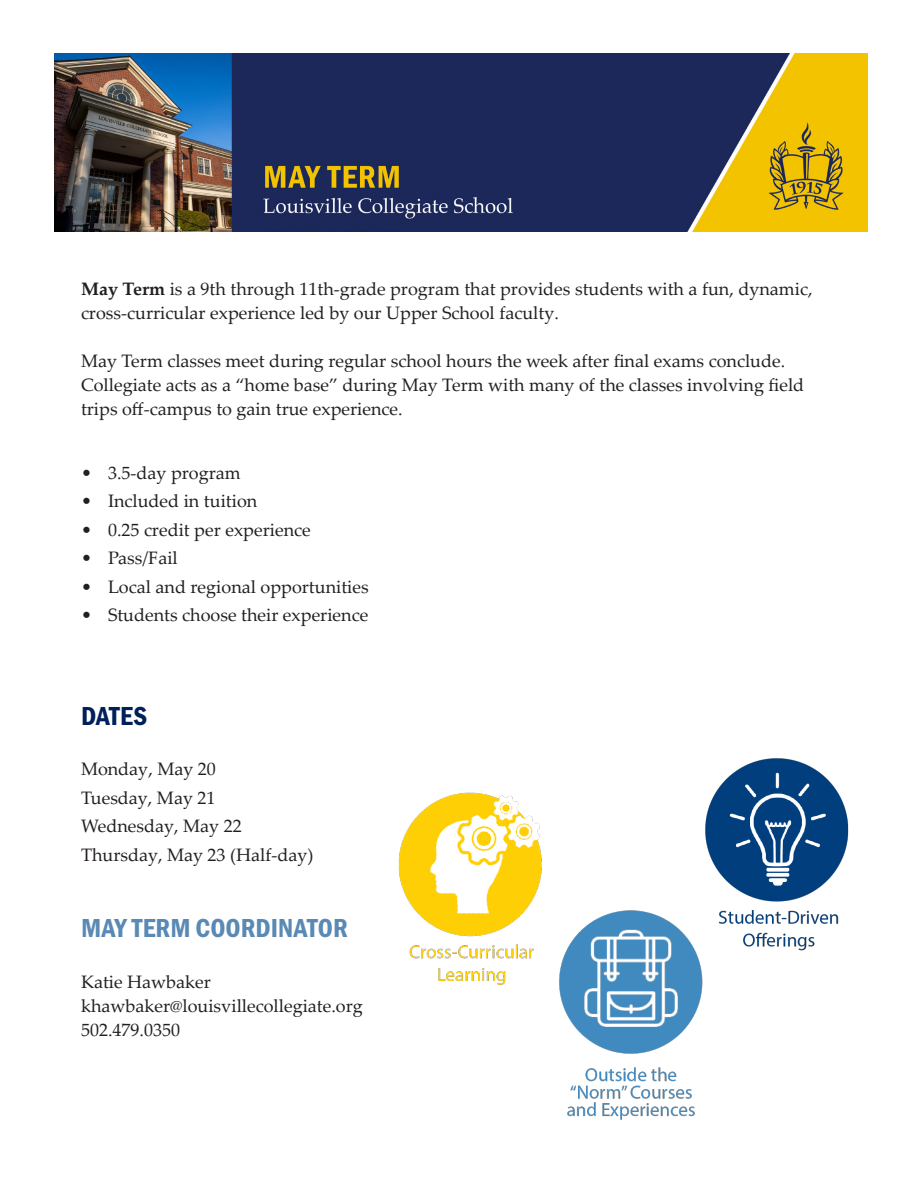
<style>
.page{position:relative;width:918px;height:1188px;background:#fff}
.page>*{position:absolute;margin:0;border:0;box-sizing:border-box;transform-origin:0 0}
.t1{font:27px "Franklin Gothic URW Con Dem";color:#5989b4}
.t2{font:27px "Franklin Gothic URW Con Dem";letter-spacing:.005em;color:#00205b}
.t3{font:18px/24px "Palatino Linotype";color:#231f20}
.s1{font-weight:700}
</style>
<div class="page">
<img style="left:54px;top:54px;width:814px;height:178px">
<img style="left:398px;top:758px;width:451px;height:362px">
<p class="t3" style="left:81px;top:276px;width:733px"><span class="s1">May Term</span> is a 9th through 11th-grade program that provides students with a fun, dynamic, cross-curricular experience led by our Upper School faculty.</p>
<p class="t3" style="left:81px;top:348px;width:725px">May Term classes meet during regular school hours the week after final exams conclude.<br>Collegiate acts as a “home base” during May Term with many of the classes involving field trips off-campus to gain true experience.</p>
<p class="t3" style="left:81px;top:460px;width:161px">• 3.5-day program</p>
<p class="t3" style="left:81px;top:488px;width:178px">• Included in tuition</p>
<p class="t3" style="left:81px;top:517px;width:231px">• 0.25 credit per experience</p>
<p class="t3" style="left:81px;top:545px;width:98px">• Pass/Fail</p>
<p class="t3" style="left:81px;top:574px;width:289px">• Local and regional opportunities</p>
<p class="t3" style="left:81px;top:602px;width:289px">• Students choose their experience</p>
<p class="t2" style="left:81px;top:698px;width:68px">DATES</p>
<p class="t3" style="left:81px;top:757px;width:136px">Monday, May 20</p>
<p class="t3" style="left:81px;top:785px;width:136px">Tuesday, May 21</p>
<p class="t3" style="left:81px;top:814px;width:162px">Wednesday, May 22</p>
<p class="t3" style="left:81px;top:842px;width:234px">Thursday, May 23 (Half-day)</p>
<p class="t1" style="left:81px;top:909px;width:268px">MAY TERM COORDINATOR</p>
<p class="t3" style="left:81px;top:969px;width:131px">Katie Hawbaker</p>
<p class="t3" style="left:81px;top:993px;width:283px">khawbaker@louisvillecollegiate.org</p>
<p class="t3" style="left:81px;top:1017px;width:100px">502.479.0350</p>
</div>
